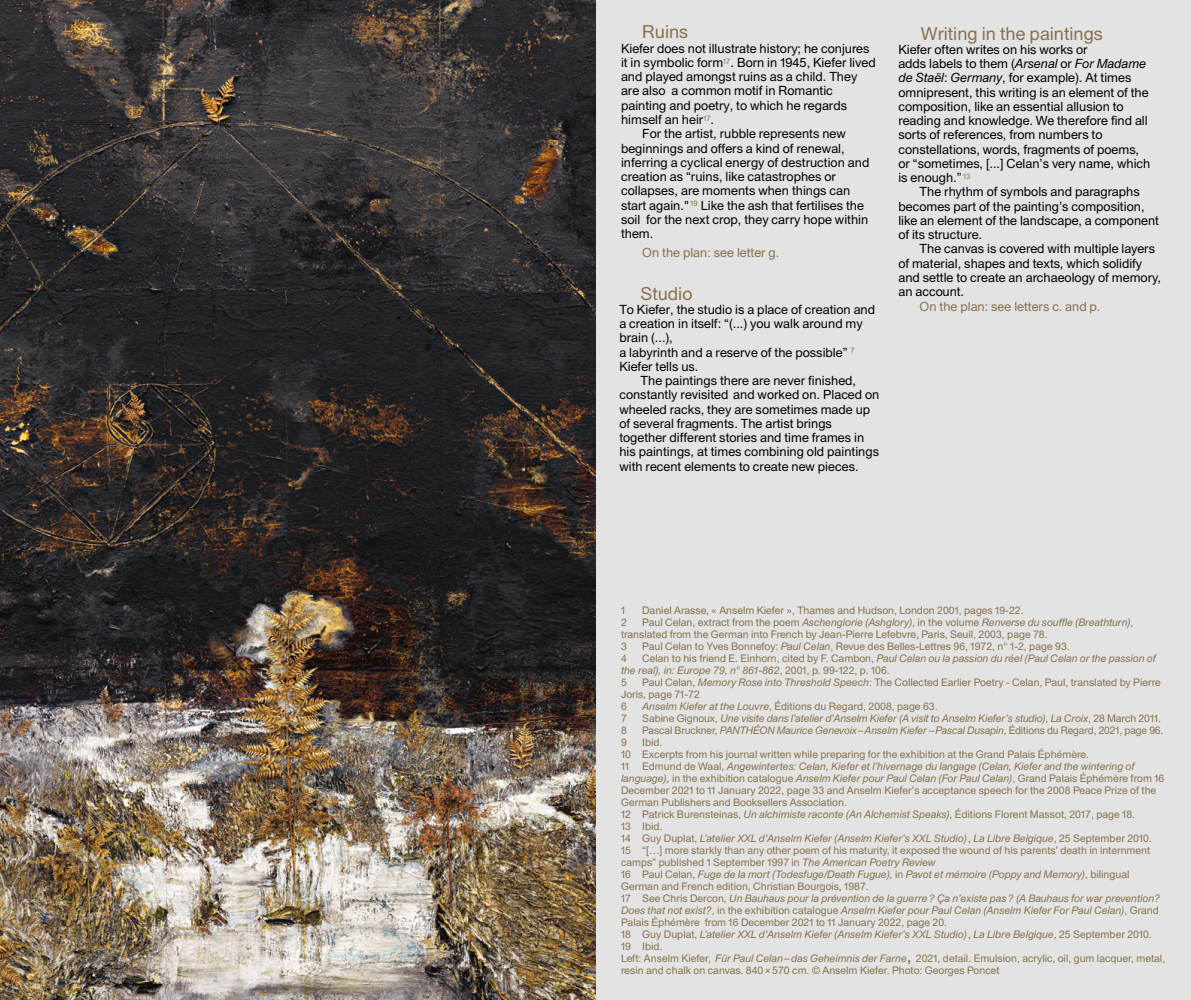
<style>
.page{position:relative;width:1191px;height:1000px;background:#fff}
.page>*{position:absolute;margin:0;border:0;box-sizing:border-box;transform-origin:0 0}
.t1{font:18px "Union";color:#85704e}
.t2{font:12.75px/14.2px "Union";color:#000}
.t3{font:12.75px "Union";color:#85704e}
.t4{font:10.5px/12px "Union";color:#85704e}
.t5{font:italic 10.5px/12px "Union";letter-spacing:-.01em;color:#85704e}
.s1{font-style:italic}
.s2{font-style:normal}
.s3{font-size:18px}
</style>
<div class="page">
<div style="left:0;top:0;width:1191px;height:999px;background:#e3e3e3"></div>
<img style="left:0;top:0;width:595px;height:999px">
<h1 class="t1" style="left:642px;top:22px;width:48px">Ruins</h1>
<p class="t2" style="left:621px;top:41px;width:250px">Kiefer does not illustrate history; he conjures</p>
<p class="t2" style="left:621px;top:55px;width:256px">it in symbolic form<sup>17</sup>. Born in 1945, Kiefer lived</p>
<p class="t2" style="left:621px;top:70px;width:238px">and played amongst ruins as a child. They</p>
<p class="t2" style="left:621px;top:84px;width:213px">are also a common motif in Romantic</p>
<p class="t2" style="left:621px;top:98px;width:227px">painting and poetry, to which he regards</p>
<p class="t2" style="left:621px;top:112px;width:95px">himself an heir<sup>17</sup>.</p>
<p class="t2" style="left:642px;top:127px;width:205px">For the artist, rubble represents new</p>
<p class="t2" style="left:621px;top:141px;width:225px">beginnings and offers a kind of renewal,</p>
<p class="t2" style="left:621px;top:155px;width:250px">inferring a cyclical energy of destruction and</p>
<p class="t2" style="left:621px;top:169px;width:216px">creation as “ruins, like catastrophes or</p>
<p class="t2" style="left:621px;top:184px;width:231px">collapses, are moments when things can</p>
<p class="t2" style="left:621px;top:198px;width:244px">start again." <sup>19</sup> Like the ash that fertilises the</p>
<p class="t2" style="left:621px;top:212px;width:249px">soil for the next crop, they carry hope within</p>
<p class="t2" style="left:621px;top:226px;width:34px">them.</p>
<p class="t3" style="left:642px;top:244px;width:138px">On the plan: see letter g.</p>
<h1 class="t1" style="left:640px;top:282px;width:53px">Studio</h1>
<p class="t2" style="left:619px;top:301px;width:257px">To Kiefer, the studio is a place of creation and a creation in itself: “(...) you walk around my brain (...),<br>a labyrinth and a reserve of the possible” <sup>7<br></sup>Kiefer tells us.</p>
<p class="t2" style="left:619px;top:373px;width:262px;text-indent:21px">The paintings there are never finished, constantly revisited and worked on. Placed on wheeled racks, they are sometimes made up of several fragments. The artist brings together different stories and time frames in his paintings, at times combining old paintings with recent elements to create new pieces.</p>
<h1 class="t1" style="left:920px;top:23px;width:183px">Writing in the paintings</h1>
<p class="t2" style="left:898px;top:42px;width:254px">Kiefer often writes on his works or<br>adds labels to them (<span class="s1">Arsenal</span> or <span class="s1">For Madame de Staël</span>: <span class="s1">Germany</span>, for example). At times omnipresent, this writing is an element of the composition, like an essential allusion to reading and knowledge. We therefore find all sorts of references, from numbers to constellations, words, fragments of poems, or “sometimes, [...] Celan’s very name, which is enough.” <sup>13</sup></p>
<p class="t2" style="left:898px;top:185px;width:262px;text-indent:21px">The rhythm of symbols and paragraphs becomes part of the painting’s composition, like an element of the landscape, a component of its structure.</p>
<p class="t2" style="left:898px;top:242px;width:264px;text-indent:21px">The canvas is covered with multiple layers of material, shapes and texts, which solidify and settle to create an archaeology of memory, an account.</p>
<p class="t3" style="left:919px;top:298px;width:182px">On the plan: see letters c. and p.</p>
<p class="t4" style="left:621px;top:604px;width:6px">1</p>
<p class="t4" style="left:642px;top:604px;width:383px">Daniel Arasse, « Anselm Kiefer », Thames and Hudson, London 2001, pages 19-22.</p>
<p class="t4" style="left:621px;top:616px;width:7px">2</p>
<p class="t4" style="left:621px;top:616px;width:514px;text-indent:21px">Paul Celan, extract from the poem <span class="s1">Aschenglorie (Ashglory)</span>, in the volume <span class="s1">Renverse du souffle (Breathturn)</span>, translated from the German into French by Jean-Pierre Lefebvre, Paris, Seuil, 2003, page 78.<br>3</p>
<p class="t4" style="left:642px;top:640px;width:429px">Paul Celan to Yves Bonnefoy: <span class="s1">Paul Celan</span>, Revue des Belles-Lettres 96, 1972, n° 1-2, page 93.</p>
<p class="t5" style="left:621px;top:652px;width:536px;text-indent:21px"><span class="s2">Celan to his friend E. Einhorn, cited by F. Cambon,</span> Paul Celan ou la passion du réel (Paul Celan or the passion of the real), in: Europe 79, n° 861-862<span class="s2">, 2001, p. 99-122, p. 106.<br>5</span></p>
<p class="t4" style="left:621px;top:652px;width:7px">4</p>
<p class="t4" style="left:621px;top:676px;width:541px;text-indent:21px">Paul Celan, <span class="s1">Memory Rose into Threshold Speech</span>: The Collected Earlier Poetry - Celan, Paul, translated by Pierre<br>Joris, page 71-72<br>6</p>
<p class="t4" style="left:642px;top:700px;width:297px"><span class="s1">Anselm Kiefer at the Louvre</span>, Éditions du Regard, 2008, page 63.</p>
<p class="t4" style="left:621px;top:712px;width:7px">7</p>
<p class="t5" style="left:642px;top:712px;width:520px"><span class="s2">Sabine Gignoux,</span> Une visite dans l’atelier d’Anselm Kiefer (A visit to Anselm Kiefer’s studio)<span class="s2">,</span> La Croix<span class="s2">, 28 March 2011.</span></p>
<p class="t4" style="left:621px;top:724px;width:7px">8</p>
<p class="t5" style="left:642px;top:724px;width:522px"><span class="s2">Pascal Bruckner,</span> PANTHÉON Maurice Genevoix–Anselm Kiefer –Pascal Dusapin<span class="s2">, Éditions du Regard, 2021, page 96.</span></p>
<p class="t4" style="left:621px;top:736px;width:7px">9</p>
<p class="t4" style="left:621px;top:736px;width:546px;text-indent:21px">Ibid.<br>10 Excerpts from his journal written while preparing for the exhibition at the Grand Palais Éphémère.<br>11 Edmund de Waal, <span class="s1">Angewintertes: Celan, Kiefer et l’hivernage du langage (Celan, Kiefer and the wintering of language),</span> in the exhibition catalogue <span class="s1">Anselm Kiefer pour Paul Celan (For Paul Celan)</span>, Grand Palais Éphémère from 16<br>December 2021 to 11 January 2022, page 33 and Anselm Kiefer’s acceptance speech for the 2008 Peace Prize of the German Publishers and Booksellers Association.<br>12 Patrick Burensteinas, <span class="s1">Un alchimiste raconte (An Alchemist Speaks)</span>, Éditions Florent Massot, 2017, page 18.<br>13 Ibid.<br>14 Guy Duplat, <span class="s1">L’atelier XXL d’Anselm Kiefer (Anselm Kiefer’s XXL Studio)</span>, <span class="s1">La Libre Belgique</span>, 25 September 2010.<br>15 “[…] more starkly than any other poem of his maturity, it exposed the wound of his parents’ death in internment camps” published 1 September 1997 in <span class="s1">The American Poetry Review<br></span>16 Paul Celan, <span class="s1">Fuge de la mort (Todesfuge/Death Fugue),</span> in <span class="s1">Pavot et mémoire (Poppy and Memory)</span>, bilingual German and French edition, Christian Bourgois, 1987.<br>17 See Chris Dercon, <span class="s1">Un Bauhaus pour la prévention de la guerre? Ça n’existe pas? (A Bauhaus for war prevention?<br>Does that not exist?</span>, in the exhibition catalogue <span class="s1">Anselm Kiefer pour Paul Celan (Anselm Kiefer For Paul Celan)</span>, Grand Palais Éphémère from 16 December 2021 to 11 January 2022, page 20.<br>18 Guy Duplat, <span class="s1">L’atelier XXL d’Anselm Kiefer (Anselm Kiefer’s XXL Studio)</span>, <span class="s1">La Libre Belgique</span>, 25 September 2010.<br>19 Ibid.<br>Left: Anselm Kiefer, <span class="s1">Für Paul Celan–das Geheimnis der Farne</span><span class="s3">,</span> 2021, detail. Emulsion, acrylic, oil, gum lacquer, metal, resin and chalk on canvas. 840×570 cm. © Anselm Kiefer. Photo: Georges Poncet</p>
</div>
